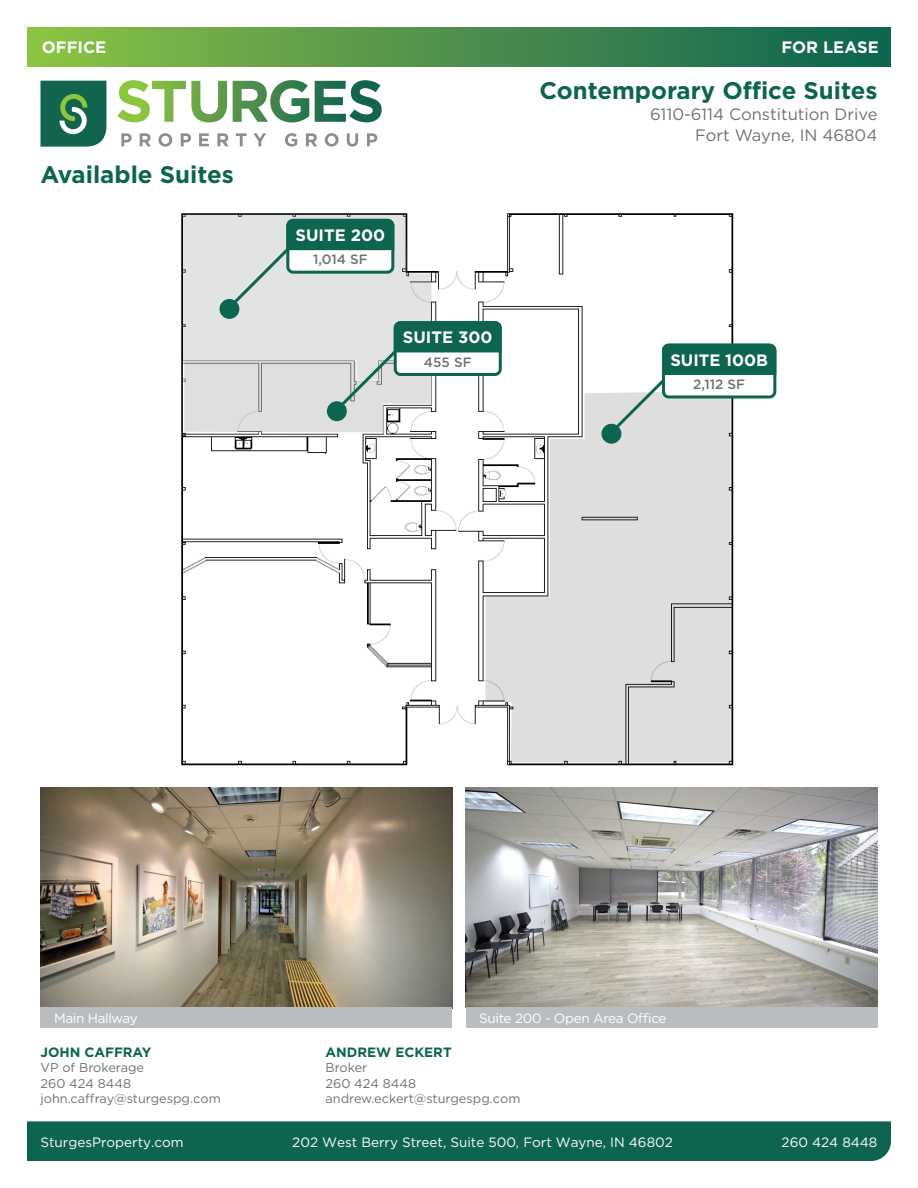
<style>
.page{position:relative;width:918px;height:1188px;background:#fff}
.page>*{position:absolute;margin:0;border:0;box-sizing:border-box;transform-origin:0 0}
.t1{font:700 24px "Gotham";color:#0d6550}
.t2{font:16.5px/21px "Gotham";color:#6f7274;text-align:right}
.t3{font:700 16.5px "Gotham";color:#fff}
.t4{font:13.5px "Gotham";color:#fff}
.t5{font:13.5px "Gotham";letter-spacing:-.025em;color:#fff}
.t6{font:700 13.5px "Gotham";color:#0d6550}
.t7{font:500 13.5px "Gotham";color:#6f7274}
.t8{font:12.75px/15.3px "Gotham";color:#6f7274}
</style>
<div class="page">
<div style="left:27px;top:1121px;width:864px;height:40px;background:#0d6550"></div>
<svg style="left:40px;top:81px;width:66px;height:66px;background:#2e775c"></svg>
<svg style="left:121px;top:133px;width:11px;height:13px"></svg>
<svg style="left:140px;top:133px;width:11px;height:13px"></svg>
<svg style="left:158px;top:133px;width:14px;height:14px"></svg>
<svg style="left:181px;top:133px;width:10px;height:13px"></svg>
<svg style="left:199px;top:133px;width:10px;height:13px"></svg>
<svg style="left:217px;top:133px;width:12px;height:13px"></svg>
<svg style="left:236px;top:133px;width:11px;height:13px"></svg>
<svg style="left:253px;top:133px;width:13px;height:13px"></svg>
<svg style="left:285px;top:133px;width:12px;height:14px"></svg>
<svg style="left:306px;top:133px;width:11px;height:13px"></svg>
<svg style="left:325px;top:133px;width:14px;height:14px"></svg>
<svg style="left:347px;top:133px;width:11px;height:14px"></svg>
<svg style="left:367px;top:133px;width:10px;height:13px"></svg>
<svg style="left:117px;top:80px;width:265px;height:43px"></svg>
<div style="left:27px;top:27px;width:864px;height:40px;background:linear-gradient(to right,#8dc145,#0d6153)"></div>
<img style="left:181px;top:213px;width:553px;height:553px">
<svg style="left:182px;top:214px;width:321px;height:221px"></svg>
<div style="left:601px;top:424px;width:20px;height:20px;background:#0d6550;border-radius:50%"></div>
<svg style="left:613px;top:342px;width:164px;height:89px"></svg>
<img style="left:41px;top:788px;width:411px;height:220px">
<div style="left:40px;top:1008px;width:412px;height:20px;background:#babdc0"></div>
<img style="left:466px;top:788px;width:412px;height:220px">
<div style="left:466px;top:1008px;width:412px;height:20px;background:#babdc0"></div>
<p class="t3" style="left:42px;top:37px;width:66px">OFFICE</p>
<p class="t3" style="left:781px;top:37px;width:99px">FOR LEASE</p>
<h1 class="t1" style="left:539px;top:75px;width:340px">Contemporary Office Suites</h1>
<p class="t2" style="left:650px;top:104px;width:229px">6110-6114 Constitution Drive<br>Fort Wayne, IN 46804</p>
<p class="t1" style="left:40px;top:158px;width:195px">Available Suites</p>
<p class="t3" style="left:296px;top:224px;width:91px">SUITE 200</p>
<p class="t7" style="left:313px;top:251px;width:56px">1,014 SF</p>
<p class="t3" style="left:403px;top:327px;width:91px">SUITE 300</p>
<p class="t7" style="left:424px;top:353px;width:49px">455 SF</p>
<p class="t3" style="left:670px;top:349px;width:99px">SUITE 100B</p>
<p class="t7" style="left:693px;top:376px;width:53px">2,112 SF</p>
<p class="t5" style="left:54px;top:1010px;width:85px">Main Hallway</p>
<p class="t5" style="left:479px;top:1010px;width:189px">Suite 200 - Open Area Office</p>
<p class="t6" style="left:40px;top:1043px;width:113px">JOHN CAFFRAY</p>
<p class="t8" style="left:40px;top:1060px;width:182px">VP of Brokerage<br>260 424 8448 john.caffray@sturgespg.com</p>
<p class="t6" style="left:326px;top:1043px;width:128px">ANDREW ECKERT</p>
<p class="t8" style="left:326px;top:1060px;width:197px">Broker<br>260 424 8448 andrew.eckert@sturgespg.com</p>
<p class="t4" style="left:40px;top:1133px;width:145px">SturgesProperty.com</p>
<p class="t4" style="left:292px;top:1133px;width:382px">202 West Berry Street, Suite 500, Fort Wayne, IN 46802</p>
<p class="t4" style="left:782px;top:1133px;width:97px">260 424 8448</p>
</div>
